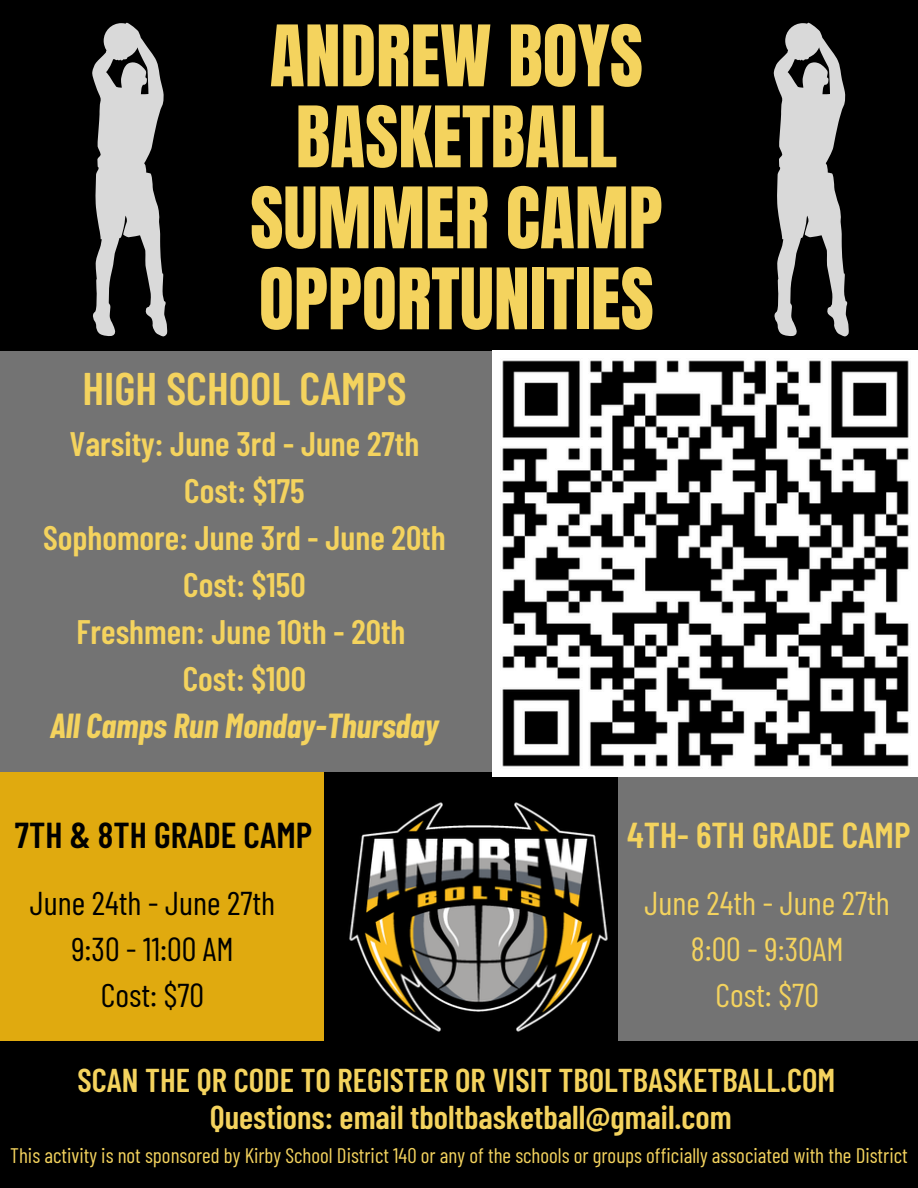
<style>
.page{position:relative;width:918px;height:1188px;background:#fff}
.page>*{position:absolute;margin:0;border:0;box-sizing:border-box;transform-origin:0 0}
.t1{font:72px/81px "Anton";color:#f4d35e;text-align:center}
.t2{font:600 45.6px "Barlow Condensed";color:#f4d35e}
.t3{font:600 36px "Barlow Condensed";color:#000}
.t4{font:600 36px "Barlow Condensed";color:#f4d35e}
.t5{font:600 34.05px/47px "Barlow Condensed";color:#f4d35e;text-align:center}
.t6{font:600 33px "Barlow Condensed";color:#f4d35e}
.t7{font:33px/46.2px "Barlow Condensed";color:#000;text-align:center}
.t8{font:33px/46.2px "Barlow Condensed";color:#f4d35e;text-align:center}
.t9{font:21px "Barlow Condensed";color:#f4d35e}
.s1{font-weight:700;font-style:italic}
</style>
<div class="page">
<div style="left:0;top:772px;width:324px;height:278px;background:#e0aa0f"></div>
<div style="left:0;top:351px;width:492px;height:421px;background:#737373"></div>
<div style="left:0;top:0;width:918px;height:351px;background:#000"></div>
<div style="left:595px;top:772px;width:323px;height:278px;background:#737373"></div>
<div style="left:0;top:1041px;width:918px;height:147px;background:#000"></div>
<svg style="left:92px;top:23px;width:75px;height:314px"></svg>
<svg style="left:773px;top:23px;width:76px;height:314px"></svg>
<img style="left:325px;top:772px;width:292px;height:269px">
<img style="left:492px;top:360px;width:426px;height:417px">
<h3 class="t1" style="left:250px;top:17px;width:414px">ANDREW BOYS<br>BASKETBALL<br>SUMMER CAMP<br>OPPORTUNITIES</h3>
<p class="t2" style="left:82px;top:360px;width:326px">HIGH SCHOOL CAMPS</p>
<p class="t5" style="left:43px;top:419px;width:404px">Varsity: June 3rd - June 27th<br>Cost: $175<br>Sophomore: June 3rd - June 20th<br>Cost: $150<br>Freshmen: June 10th - 20th<br>Cost: $100<br><span class="s1">All Camps Run Monday-Thursday</span></p>
<p class="t3" style="left:15px;top:812px;width:299px">7TH &amp; 8TH GRADE CAMP</p>
<h5 class="t7" style="left:30px;top:879px;width:247px">June 24th - June 27th<br>9:30 - 11:00 AM<br>Cost: $70</h5>
<h2 class="t4" style="left:627px;top:812px;width:285px">4TH- 6TH GRADE CAMP</h2>
<h2 class="t8" style="left:644px;top:879px;width:247px">June 24th - June 27th<br>8:00 - 9:30AM<br>Cost: $70</h2>
<h4 class="t6" style="left:78px;top:1059px;width:759px">SCAN THE QR CODE TO REGISTER OR VISIT TBOLTBASKETBALL.COM</h4>
<h4 class="t6" style="left:210px;top:1096px;width:523px">Questions: email tboltbasketball@gmail.com</h4>
<h2 class="t9" style="left:10px;top:1142px;width:899px">This activity is not sponsored by Kirby School District 140 or any of the schools or groups officially associated with the District</h2>
</div>
